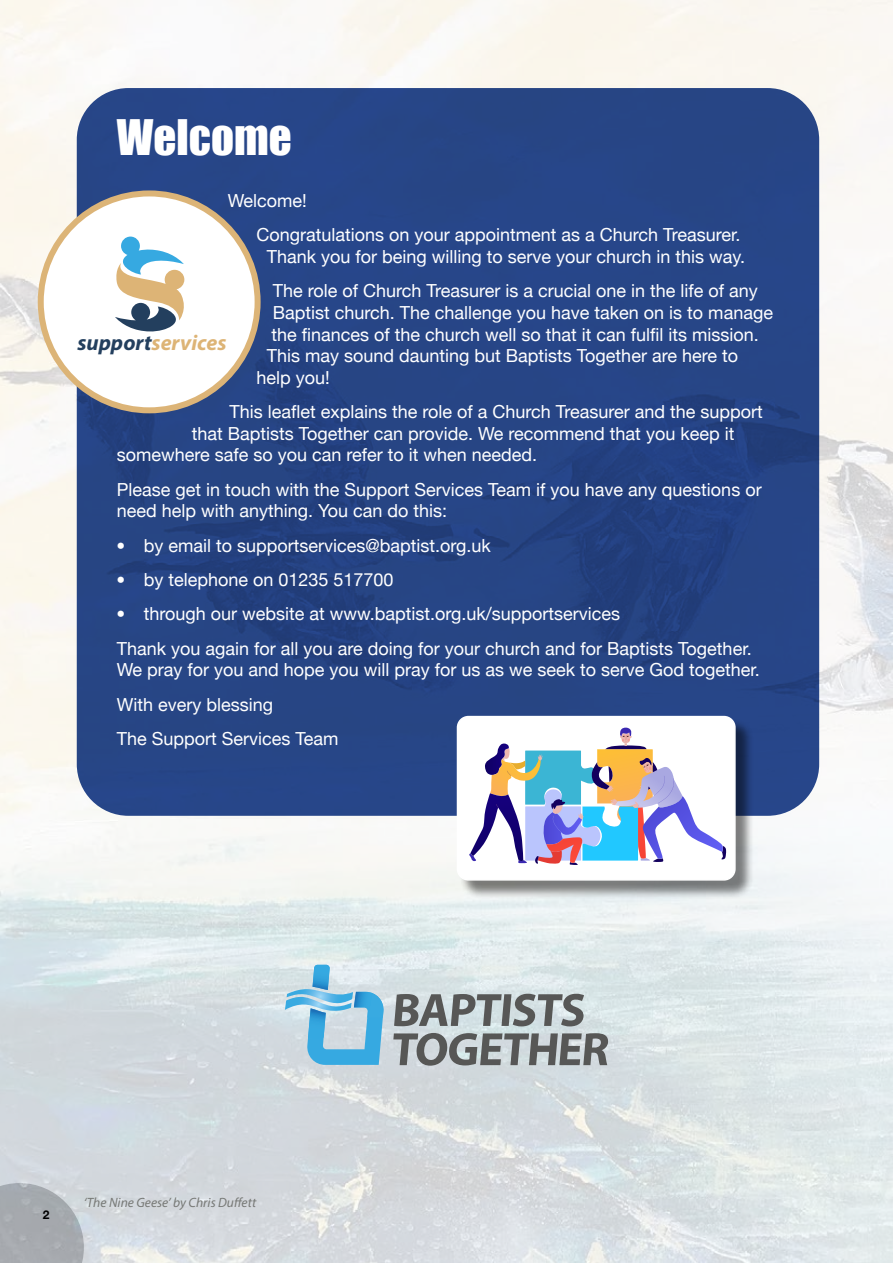
<style>
.page{position:relative;width:893px;height:1263px;background:#fff}
.page>*{position:absolute;margin:0;border:0;box-sizing:border-box;transform-origin:0 0}
.t1{font:45px "Impact";color:#fff}
.t2{font:italic 700 21.9px "Myriad Pro";color:#ddb476}
.t3{font:18px/34.3px "Helvetica Neue";color:#fff}
.t4{font:italic 13.5px "Myriad Pro";color:#777976}
.t5{font:700 12px "Helvetica Neue";color:#000}
.s1{font-family:"Myriad Pro";font-weight:700;font-size:24px}
.s2{color:#233f5e}
</style>
<div class="page">
<img style="left:0;top:0;width:893px;height:1263px">
<svg style="left:285px;top:965px;width:99px;height:100px;background:#99cae3"></svg>
<svg style="left:394px;top:994px;width:190px;height:32px;background:#949a9b"></svg>
<svg style="left:393px;top:1033px;width:215px;height:33px;background:#929798"></svg>
<div style="left:75px;top:87px;width:746px;height:730px;background:#274586;border-radius:53px"></div>
<div style="left:41px;top:193px;width:217px;height:217px;background:#fff;border-radius:50%"></div>
<div style="left:38px;top:190px;width:223px;height:223px;border:6px solid #dcb477;border-radius:50%"></div>
<svg style="left:115px;top:237px;width:70px;height:95px"></svg>
<div style="left:459px;top:718px;width:295px;height:181px;background:#000;opacity:.5"></div>
<div style="left:457px;top:716px;width:278px;height:164px;background:#fff;border-radius:11px"></div>
<svg style="left:469px;top:727px;width:257px;height:138px"></svg>
<div style="left:457px;top:716px;width:279px;height:165px;border:2px solid #fff;border-radius:11px"></div>
<h1 class="t1" style="left:117px;top:102px;width:176px">Welcome</h1>
<p class="t3" style="left:256px;top:184px;width:486px;text-indent:-28px">Welcome!<br>Congratulations on your appointment as a Church Treasurer.</p>
<p class="t3" style="left:273px;top:240px;width:487px;text-indent:-6px">Thank you for being willing to serve your church in this way.<br>The role of Church Treasurer is a crucial one in the life of any</p>
<p class="t3" style="left:273px;top:296px;width:502px">Baptist church. The challenge you have taken on is to manage</p>
<p class="t3" style="left:271px;top:318px;width:489px">the finances of the church well so that it can fulfil its mission.</p>
<p class="t3" style="left:267px;top:340px;width:473px">This may sound daunting but Baptists Together are here to</p>
<p class="t3" style="left:256px;top:361px;width:75px">help you!</p>
<p class="t3" style="left:229px;top:396px;width:535px">This leaflet explains the role of a Church Treasurer and the support</p>
<p class="t3" style="left:192px;top:417px;width:544px">that Baptists Together can provide. We recommend that you keep it</p>
<p class="t3" style="left:117px;top:439px;width:422px">somewhere safe so you can refer to it when needed.</p>
<p class="t3" style="left:117px;top:479px;width:646px;line-height:21.6px">Please get in touch with the Support Services Team if you have any questions or need help with anything. You can do this:</p>
<p class="t3" style="left:117px;top:529px;width:375px"><span class="s1">•</span> by email to supportservices@baptist.org.uk</p>
<p class="t3" style="left:117px;top:563px;width:278px"><span class="s1">•</span> by telephone on 01235 517700</p>
<p class="t3" style="left:117px;top:598px;width:636px"><span class="s1">•</span> through our website at www.baptist.org.uk/supportservices<br>Thank you again for all you are doing for your church and for Baptists Together.</p>
<p class="t3" style="left:117px;top:654px;width:645px">We pray for you and hope you will pray for us as we seek to serve God together.<br>With every blessing<br>The Support Services Team</p>
<p class="t2" style="left:77px;top:328px;width:151px"><span class="s2">support</span>services</p>
<p class="t5" style="left:43px;top:1206px;width:8px">2</p>
<p class="t4" style="left:84px;top:1194px;width:174px">‘The Nine Geese’ by Chris Duffett</p>
</div>
